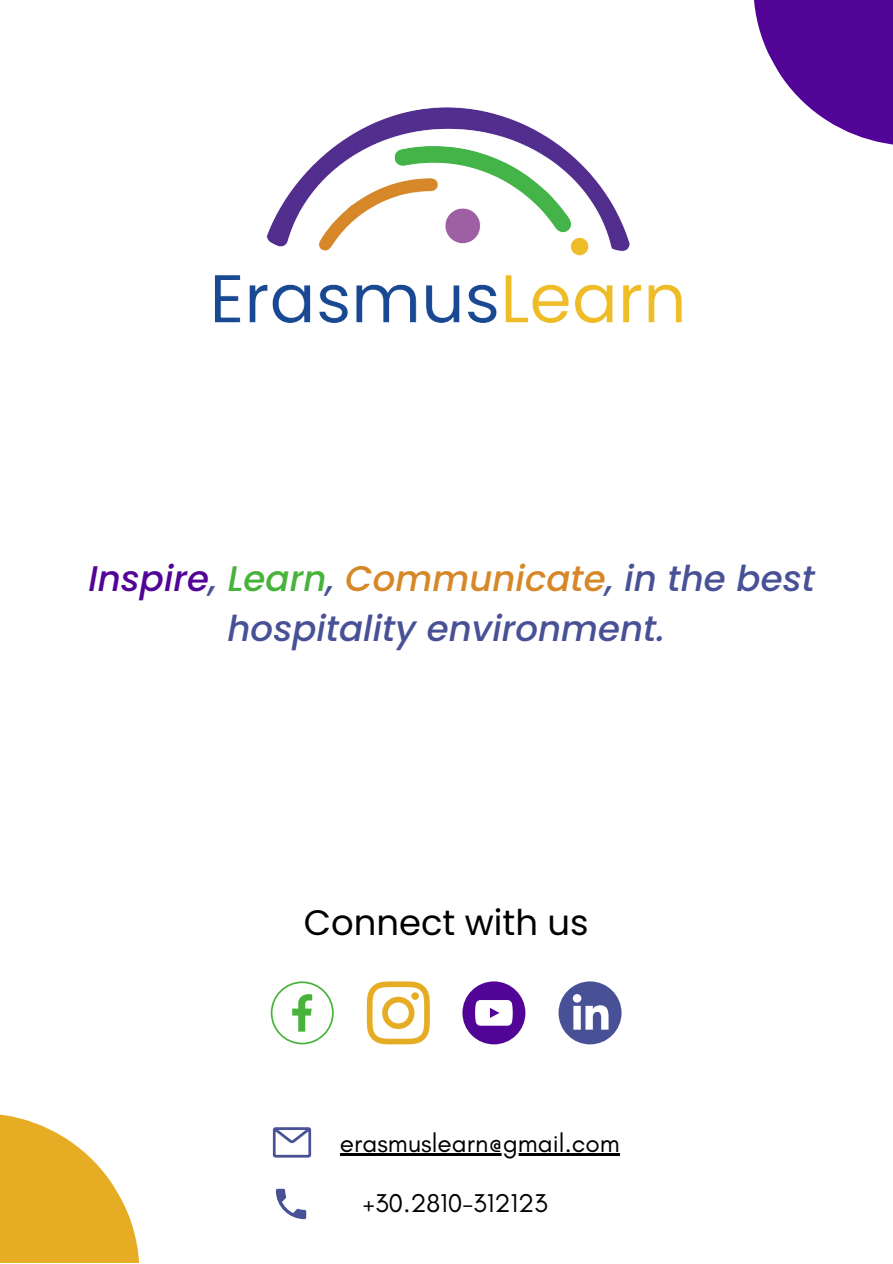
<style>
.page{position:relative;width:893px;height:1264px;background:#fff}
.page>*{position:absolute;margin:0;border:0;box-sizing:border-box;transform-origin:0 0}
.t1{font:italic 500 35.55px/49.5px "Poppins";color:#485196;text-align:center}
.t2{font:35.4px "Poppins";color:#000}
.t3{font:26.25px "Glacial Indifference";color:#000}
.s1{color:#520496}
.s2{color:#48b33b}
.s3{color:#d68728}
</style>
<div class="page">
<svg style="left:754px;top:0;width:138px;height:145px"></svg>
<svg style="left:0;top:1114px;width:139px;height:148px"></svg>
<img style="left:214px;top:107px;width:468px;height:216px">
<svg style="left:367px;top:981px;width:63px;height:63px"></svg>
<div style="left:411px;top:992px;width:8px;height:7px;background:#e6ac23;border-radius:50%"></div>
<svg style="left:271px;top:981px;width:63px;height:63px"></svg>
<svg style="left:462px;top:981px;width:63px;height:63px"></svg>
<svg style="left:558px;top:981px;width:63px;height:63px"></svg>
<svg style="left:273px;top:1127px;width:38px;height:30px"></svg>
<svg style="left:276px;top:1188px;width:30px;height:31px"></svg>
<hr style="left:340px;top:1153px;width:279px;height:3px;background:#000">
<p class="t1" style="left:88px;top:554px;width:728px"><span class="s1">Inspire</span>, <span class="s2">Learn</span>, <span class="s3">Communicate</span>, in the best hospitality environment.</p>
<p class="t2" style="left:304px;top:898px;width:286px">Connect with us</p>
<p class="t3" style="left:340px;top:1126px;width:281px">erasmuslearn@gmail.com</p>
<p class="t3" style="left:363px;top:1186px;width:186px">+30.2810-312123</p>
</div>
